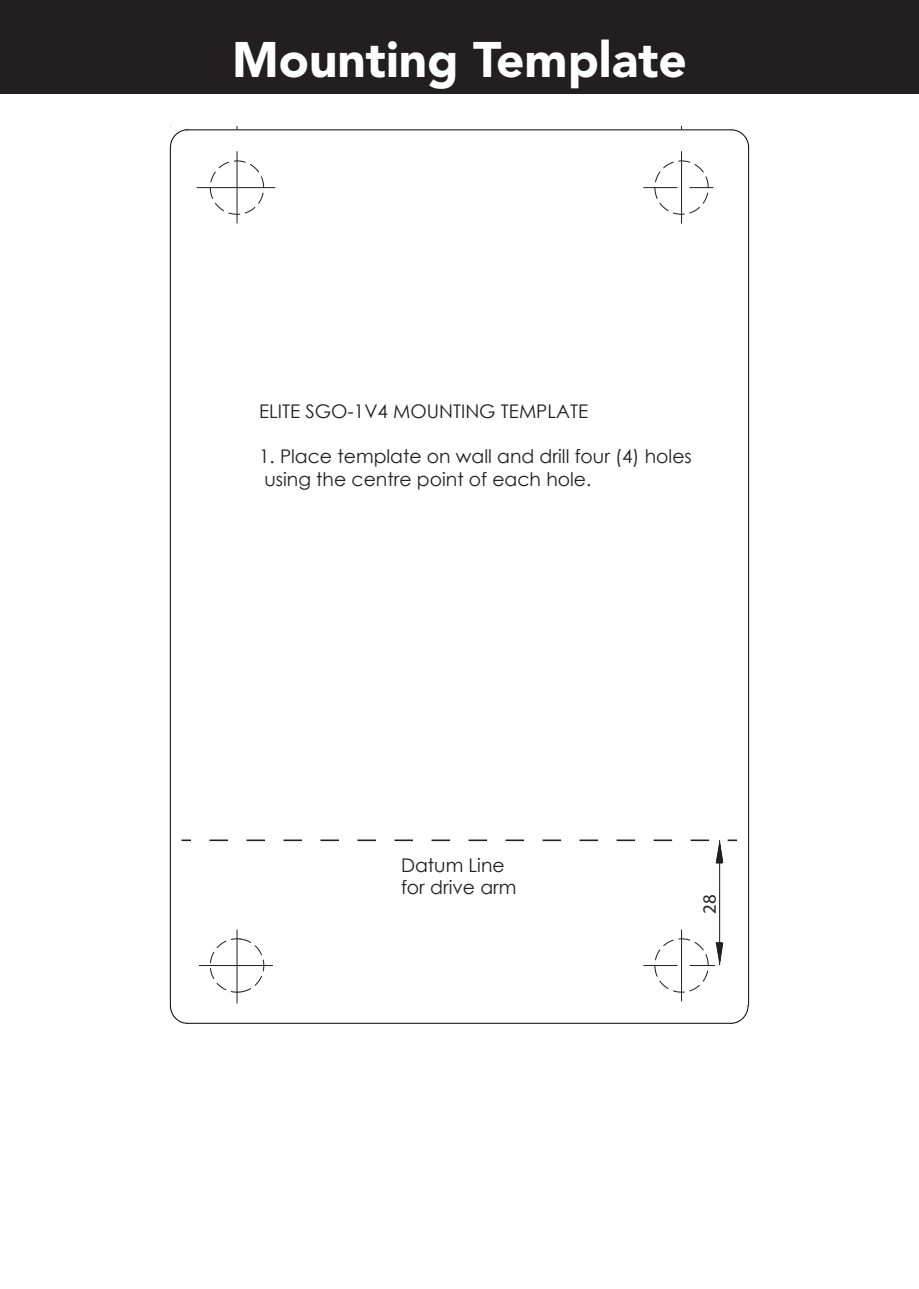
<style>
.page{position:relative;width:919px;height:1289px;background:#fff}
.page>*{position:absolute;margin:0;border:0;box-sizing:border-box;transform-origin:0 0}
.t1{font:900 49.5px "Avenir LT";color:#fff}
.t2{font:18.75px/22.5px "Century Gothic";color:#231f20}
.t3{font:18.75px "Myriad Pro";color:#231f20}
</style>
<div class="page">
<hr style="left:187px;top:1023px;width:544px;height:1px;background:#030505">
<hr style="left:237px;top:929px;width:1px;height:74px;background:#231f20">
<svg style="left:170px;top:1005px;width:18px;height:18px"></svg>
<hr style="left:199px;top:965px;width:73px;height:1px;background:#231f20">
<svg style="left:210px;top:938px;width:54px;height:54px"></svg>
<hr style="left:681px;top:929px;width:1px;height:72px;background:#231f20">
<svg style="left:730px;top:1005px;width:18px;height:18px"></svg>
<hr style="left:643px;top:965px;width:34px;height:1px;background:#231f20">
<hr style="left:748px;top:148px;width:1px;height:857px;background:#030505">
<hr style="left:170px;top:147px;width:1px;height:858px;background:#030505">
<hr style="left:187px;top:130px;width:544px;height:1px;background:#030505">
<svg style="left:170px;top:126px;width:18px;height:22px"></svg>
<hr style="left:237px;top:151px;width:1px;height:72px;background:#231f20">
<hr style="left:197px;top:187px;width:78px;height:1px;background:#231f20">
<svg style="left:210px;top:160px;width:54px;height:55px"></svg>
<hr style="left:643px;top:187px;width:34px;height:1px;background:#231f20">
<svg style="left:654px;top:160px;width:59px;height:55px"></svg>
<svg style="left:731px;top:130px;width:18px;height:18px"></svg>
<hr style="left:681px;top:151px;width:1px;height:72px;background:#231f20">
<svg style="left:181px;top:839px;width:10px;height:2px"></svg>
<svg style="left:209px;top:839px;width:528px;height:25px"></svg>
<hr style="left:719px;top:840px;width:1px;height:124px;background:#231f20">
<svg style="left:654px;top:938px;width:70px;height:54px"></svg>
<div style="left:0;top:0;width:918px;height:93px;background:#231f20"></div>
<h1 class="t1" style="left:232px;top:30px;width:456px">Mounting Template</h1>
<p class="t2" style="left:259px;top:400px;width:330px">ELITE SGO-1V4 MOUNTING TEMPLATE</p>
<p class="t2" style="left:259px;top:445px;width:434px">1. Place template on wall and drill four (4) holes using the centre point of each hole.</p>
<p class="t2" style="left:401px;top:853px;width:117px">Datum Line for drive arm</p>
<p class="t3" style="left:698px;top:914px;width:21px;rotate:-90deg">28</p>
</div>
